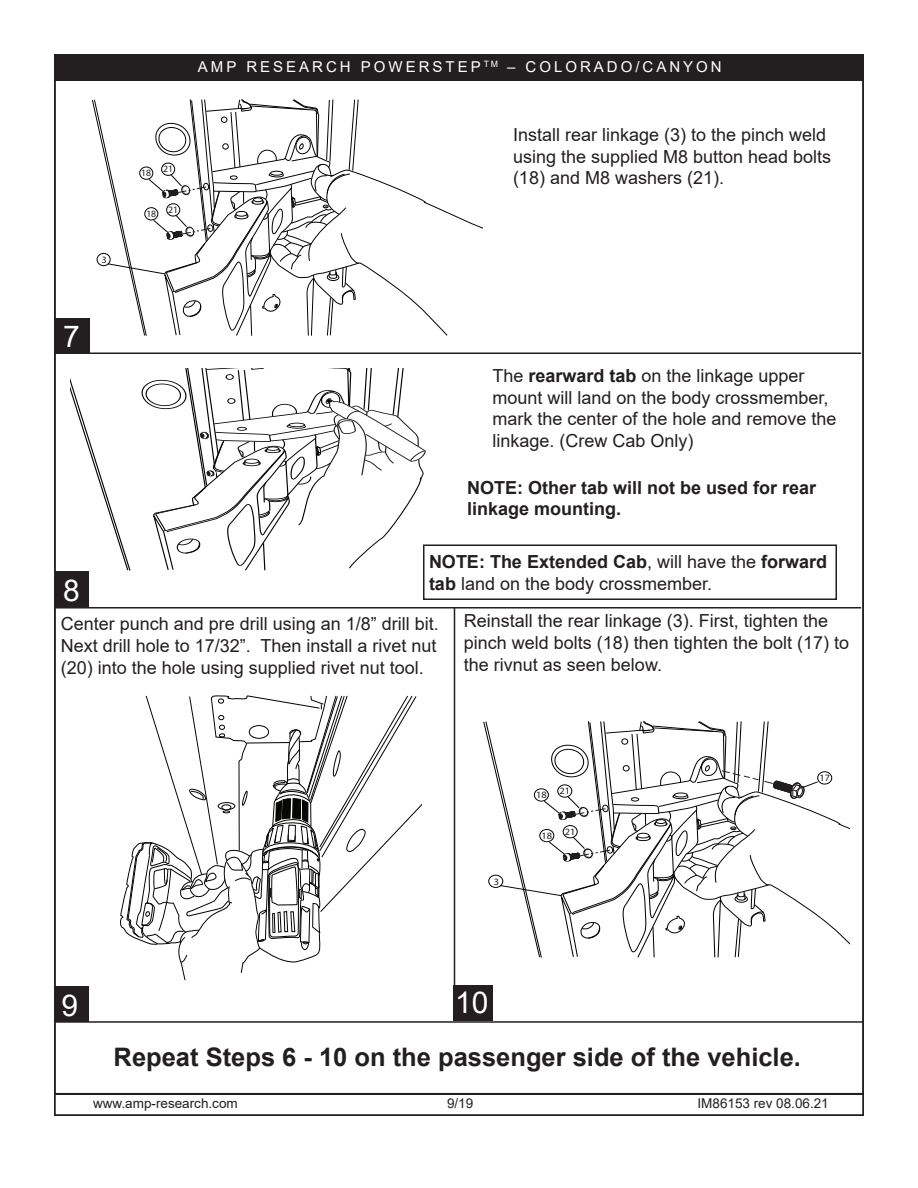
<style>
.page{position:relative;width:918px;height:1188px;background:#fff}
.page>*{position:absolute;margin:0;border:0;box-sizing:border-box;transform-origin:0 0}
.t1{font:30px "Arial";color:#fff}
.t2{font:700 25.5px "Arial";color:#231f20}
.t3{font:18px/21.6px "Arial";color:#231f20}
.t4{font:700 18px/21.6px "Arial";color:#231f20}
.t5{font:15px "Arial";letter-spacing:.2em;color:#fff}
.t6{font:13.5px "Arial";color:#231f20}
.t7{font:9.75px "Myriad";color:#201d1e}
.t8{font:9.6px "Myriad";color:#201d1e;scale:1.07 1}
.s1{font-weight:700}
</style>
<div class="page">
<div style="left:54px;top:55px;width:809px;height:26px;background:#231f20"></div>
<div style="left:54px;top:1094px;width:810px;height:22px;border:2px solid #231f20"></div>
<hr style="left:54px;top:607px;width:807px;height:2px;background:#231f20">
<hr style="left:54px;top:352px;width:807px;height:2px;background:#231f20">
<hr style="left:56px;top:1021px;width:807px;height:2px;background:#231f20">
<svg style="left:120px;top:695px;width:301px;height:286px"></svg>
<div style="left:54px;top:572px;width:34px;height:36px;background:#231f20"></div>
<div style="left:54px;top:986px;width:34px;height:36px;background:#231f20"></div>
<svg style="left:70px;top:378px;width:61px;height:193px"></svg>
<svg style="left:141px;top:368px;width:285px;height:203px"></svg>
<div style="left:56px;top:318px;width:34px;height:36px;background:#231f20"></div>
<svg style="left:92px;top:99px;width:391px;height:237px"></svg>
<div style="left:423px;top:544px;width:414px;height:56px;border:2px solid #231f20"></div>
<svg style="left:483px;top:721px;width:366px;height:237px"></svg>
<hr style="left:454px;top:608px;width:1px;height:407px;background:#231f20">
<div style="left:454px;top:986px;width:39px;height:36px;background:#231f20"></div>
<p class="t7" style="left:102px;top:255px;width:6px">3</p>
<h1 class="t1" style="left:63px;top:316px;width:18px">7</h1>
<p class="t5" style="left:198px;top:56px;width:525px">AMP RESEARCH POWERSTEP <sup>TM</sup> – COLORADO/CANYON</p>
<p class="t7" style="left:141px;top:166px;width:33px">18 21</p>
<p class="t7" style="left:146px;top:207px;width:33px">18 21</p>
<p class="t3" style="left:513px;top:124px;width:320px">Install rear linkage (3) to the pinch weld using the supplied M8 button head bolts (18) and M8 washers (21).</p>
<p class="t3" style="left:492px;top:365px;width:346px">The <span class="s1">rearward tab</span> on the linkage upper mount will land on the body crossmember, mark the center of the hole and remove the linkage. (Crew Cab Only)</p>
<p class="t4" style="left:467px;top:477px;width:351px">NOTE: Other tab will not be used for rear linkage mounting.</p>
<p class="t3" style="left:429px;top:551px;width:400px"><span class="s1">NOTE: The Extended Cab</span>, will have the <span class="s1">forward tab</span> land on the body crossmember.</p>
<p class="t3" style="left:464px;top:610px;width:387px">Reinstall the rear linkage (3). First, tighten the pinch weld bolts (18) then tighten the bolt (17) to the rivnut as seen below.</p>
<h1 class="t1" style="left:63px;top:570px;width:18px">8</h1>
<p class="t3" style="left:61px;top:613px;width:380px">Center punch and pre drill using an 1/8” drill bit.<br>Next drill hole to 17/32”. Then install a rivet nut (20) into the hole using supplied rivet nut tool.</p>
<p class="t8" style="left:494px;top:875px;width:6px">3</p>
<p class="t8" style="left:536px;top:789px;width:11px">18</p>
<p class="t8" style="left:559px;top:785px;width:11px">21</p>
<p class="t8" style="left:541px;top:830px;width:11px">18</p>
<p class="t8" style="left:565px;top:826px;width:11px">21</p>
<p class="t8" style="left:819px;top:772px;width:11px">17</p>
<h1 class="t1" style="left:62px;top:984px;width:18px">9</h1>
<h1 class="t1" style="left:455px;top:982px;width:35px">10</h1>
<h2 class="t2" style="left:114px;top:1039px;width:689px">Repeat Steps 6 - 10 on the passenger side of the vehicle.</h2>
<p class="t6" style="left:93px;top:1094px;width:146px">www.amp-research.com</p>
<p class="t6" style="left:447px;top:1094px;width:28px">9/19</p>
<p class="t6" style="left:698px;top:1094px;width:133px">IM86153 rev 08.06.21</p>
</div>
